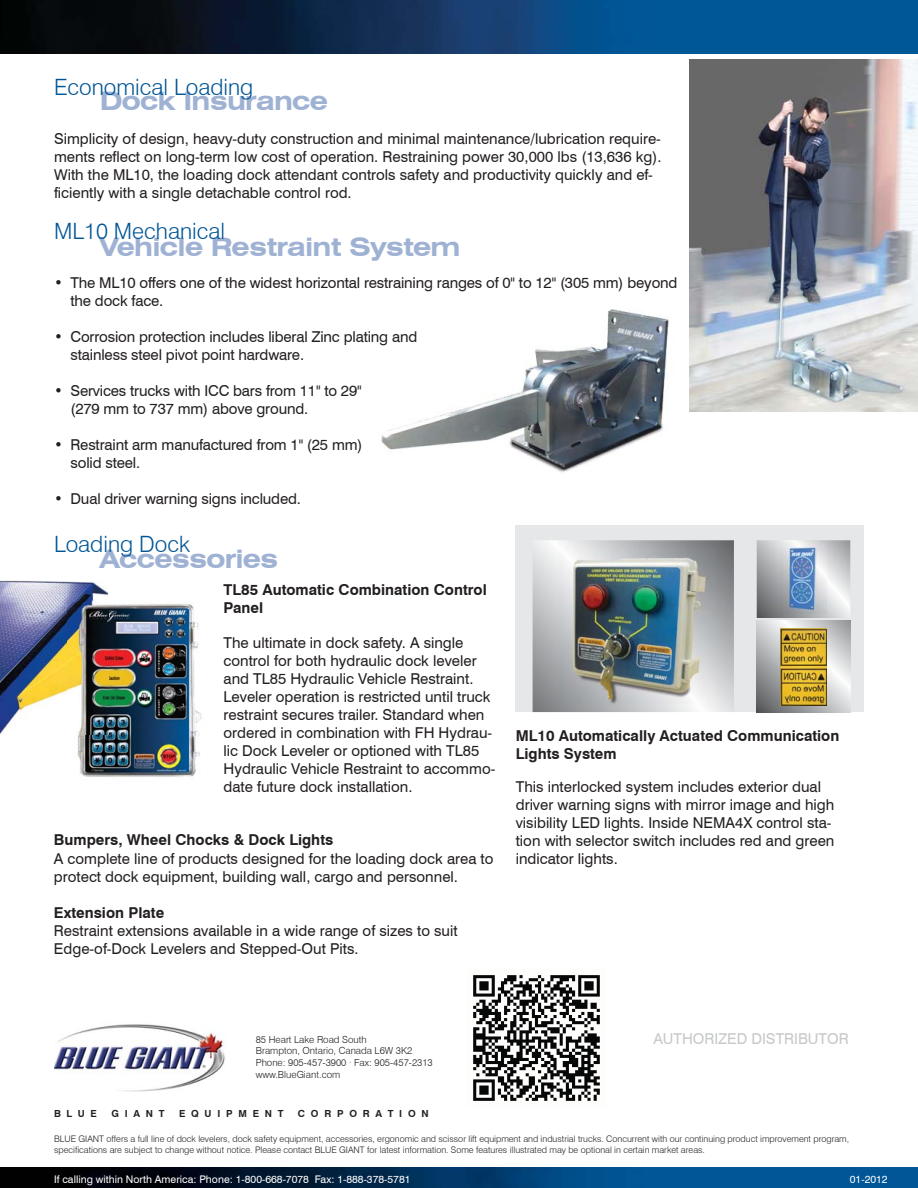
<style>
.page{position:relative;width:918px;height:1188px;background:#fff}
.page>*{position:absolute;margin:0;border:0;box-sizing:border-box;transform-origin:0 0}
.t1{font:700 expanded 25.5px "Swiss 721 BT";letter-spacing:-.03em;color:#9fb2d4}
.t2{font:300 22.5px "Swiss 721 BT";color:#005596}
.t3{font:15px/18px "Swiss 721 BT";color:#231f20}
.t4{font:700 15px/18px "Swiss 721 BT";color:#231f20}
.t5{font:15px "Swiss 721 BT";color:#c6c8ca}
.t6{font:10.5px "Swiss 721 BT";color:#fff}
.t7{font:300 9.75px/11.7px "Swiss 721 BT";color:#231f20}
.t8{font:700 9.75px "Swiss 721 BT";letter-spacing:.59em;color:#231f20}
.t9{font:300 9px/10.8px "Swiss 721 BT";color:#231f20}
.t10{font:300 4.2px "Swiss 721 BT";color:#231f20}
</style>
<div class="page">
<img style="left:689px;top:59px;width:229px;height:352px">
<img style="left:0;top:1167px;width:918px;height:21px">
<img style="left:0;top:0;width:918px;height:54px">
<img style="left:381px;top:309px;width:288px;height:163px">
<img style="left:0;top:581px;width:108px;height:154px">
<img style="left:77px;top:603px;width:125px;height:174px">
<img style="left:68px;top:602px;width:40px;height:133px">
<div style="left:516px;top:525px;width:348px;height:187px;background:#e6e7e8"></div>
<svg style="left:533px;top:540px;width:201px;height:172px"></svg>
<img style="left:559px;top:548px;width:157px;height:156px">
<svg style="left:757px;top:540px;width:93px;height:78px"></svg>
<svg style="left:757px;top:621px;width:93px;height:91px"></svg>
<img style="left:781px;top:629px;width:46px;height:76px">
<img style="left:781px;top:543px;width:46px;height:71px">
<img style="left:54px;top:1024px;width:172px;height:68px">
<img style="left:473px;top:975px;width:127px;height:126px">
<h2 class="t2" style="left:54px;top:73px;width:201px">Economical Loading</h2>
<h1 class="t1" style="left:100px;top:86px;width:230px">Dock Insurance</h1>
<p class="t3" style="left:54px;top:130px;width:609px">Simplicity of design, heavy-duty construction and minimal maintenance/lubrication require&shy;ments reflect on long-term low cost of operation. Restraining power 30,000 lbs (13,636 kg).<br>With the ML10, the loading dock attendant controls safety and productivity quickly and ef&shy;ficiently with a single detachable control rod.</p>
<h2 class="t2" style="left:54px;top:217px;width:173px">ML10 Mechanical</h2>
<h1 class="t1" style="left:100px;top:231px;width:362px">Vehicle Restraint System</h1>
<p class="t3" style="left:70px;top:274px;width:609px;text-indent:-16px">• The ML10 offers one of the widest horizontal restraining ranges of 0" to 12" (305 mm) beyond the dock face.</p>
<p class="t3" style="left:70px;top:328px;width:348px;text-indent:-16px">• Corrosion protection includes liberal Zinc plating and stainless steel pivot point hardware.</p>
<p class="t3" style="left:70px;top:382px;width:293px;text-indent:-16px">• Services trucks with ICC bars from 11" to 29" (279 mm to 737 mm) above ground.</p>
<p class="t3" style="left:70px;top:436px;width:293px;text-indent:-16px">• Restraint arm manufactured from 1" (25 mm) solid steel.</p>
<p class="t3" style="left:54px;top:490px;width:248px">• Dual driver warning signs included.</p>
<h2 class="t2" style="left:54px;top:530px;width:137px">Loading Dock</h2>
<h1 class="t1" style="left:100px;top:544px;width:180px">Accessories</h1>
<p class="t4" style="left:224px;top:580px;width:265px">TL85 Automatic Combination Control<br>Panel</p>
<p class="t3" style="left:224px;top:634px;width:273px">The ultimate in dock safety. A single control for both hydraulic dock leveler and TL85 Hydraulic Vehicle Restraint.<br>Leveler operation is restricted until truck restraint secures trailer. Standard when ordered in combination with FH Hydrau&shy;lic Dock Leveler or optioned with TL85<br>Hydraulic Vehicle Restraint to accommo&shy;date future dock installation.</p>
<p class="t4" style="left:54px;top:831px;width:281px">Bumpers, Wheel Chocks &amp; Dock Lights</p>
<p class="t3" style="left:54px;top:850px;width:441px">A complete line of products designed for the loading dock area to protect dock equipment, building wall, cargo and personnel.</p>
<p class="t4" style="left:54px;top:904px;width:112px">Extension Plate</p>
<p class="t3" style="left:54px;top:922px;width:405px">Restraint extensions available in a wide range of sizes to suit<br>Edge-of-Dock Levelers and Stepped-Out Pits.</p>
<p class="t4" style="left:516px;top:727px;width:325px">ML10 Automatically Actuated Communication<br>Lights System</p>
<p class="t3" style="left:516px;top:778px;width:320px">This interlocked system includes exterior dual driver warning signs with mirror image and high visibility LED lights. Inside NEMA4X control sta&shy;tion with selector switch includes red and green indicator lights.</p>
<p class="t10" style="left:202px;top:1064px;width:5px">®</p>
<p class="t7" style="left:256px;top:1033px;width:179px">85 Heart Lake Road South<br>Brampton, Ontario, Canada L6W 3K2<br>Phone: 905-457-3900 · Fax: 905-457-2313 www.BlueGiant.com</p>
<p class="t5" style="left:654px;top:1029px;width:197px">AUTHORIZED DISTRIBUTOR</p>
<p class="t8" style="left:54px;top:1107px;width:45px">BLUE</p>
<p class="t8" style="left:111px;top:1107px;width:55px">GIANT</p>
<p class="t8" style="left:179px;top:1107px;width:106px">EQUIPMENT</p>
<p class="t8" style="left:298px;top:1107px;width:132px">CORPORATION</p>
<p class="t9" style="left:54px;top:1133px;width:797px">BLUE GIANT offers a full line of dock levelers, dock safety equipment, accessories, ergonomic and scissor lift equipment and industrial trucks. Concurrent with our continuing product improvement program, specifications are subject to change without notice. Please contact BLUE GIANT for latest information. Some features illustrated may be optional in certain market areas.</p>
<p class="t6" style="left:54px;top:1173px;width:358px">If calling within North America: Phone: 1-800-668-7078 Fax: 1-888-378-5781</p>
<p class="t6" style="left:850px;top:1173px;width:39px">01-2012</p>
</div>
